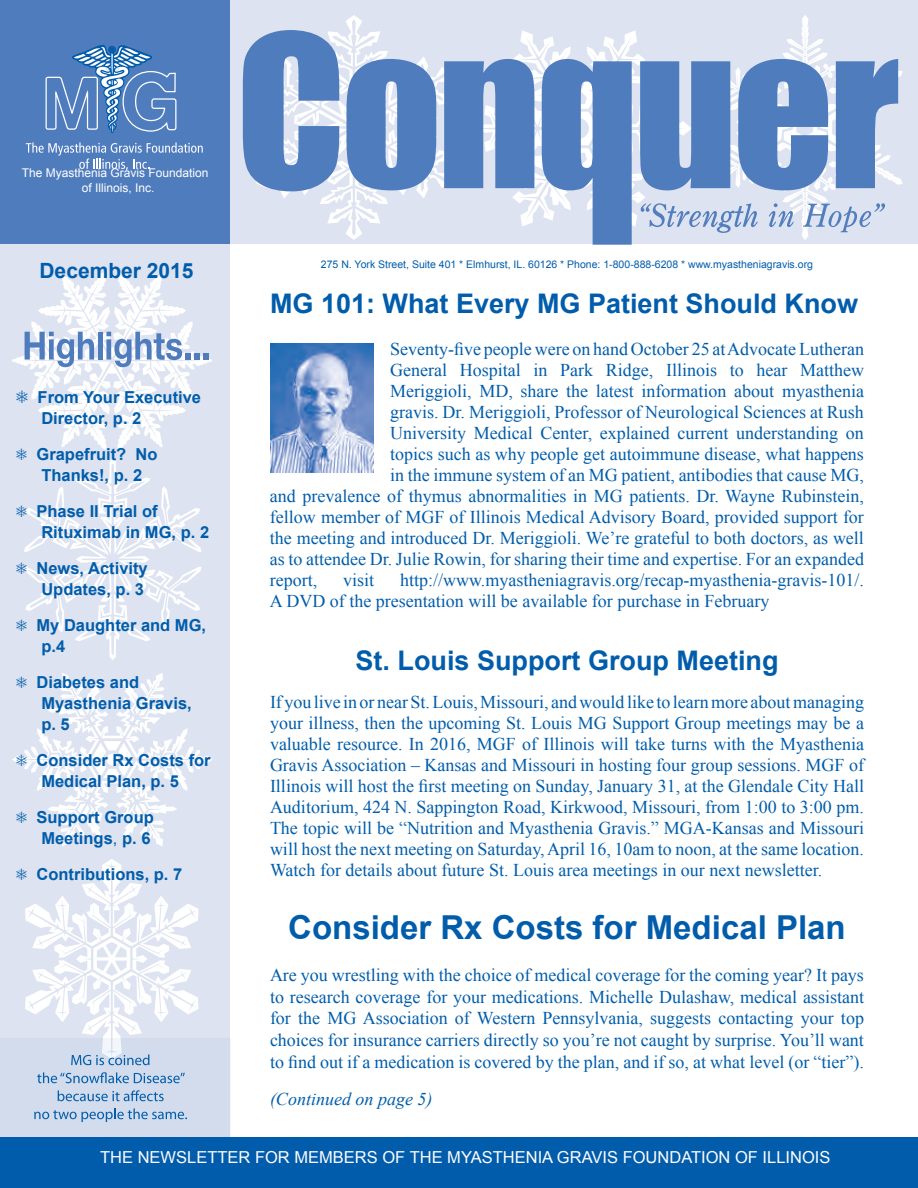
<style>
.page{position:relative;width:918px;height:1188px;background:#fff}
.page>*{position:absolute;margin:0;border:0;box-sizing:border-box;transform-origin:0 0}
.t1{font:700 33px "Arial";color:#015dab}
.t2{font:700 27px "Arial";color:#015dab}
.t3{font:700 21px "Arial";color:#015dab}
.t4{font:18px/21px "Times New Roman";color:#015dab;text-align:justify}
.t5{font:italic 18px "Times New Roman";color:#015dab}
.t6{font:700 16.5px/21px "Arial";color:#015dab}
.t7{font:16.5px "Arial";color:#fefcfd}
.t8{font:12px "Arial";color:#fff}
.t9{font:10.5px "Arial";color:#015dab}
.s1{font-weight:400}
</style>
<div class="page">
<div style="left:0;top:243px;width:229px;height:900px;background:#dde3f1"></div>
<div style="left:224px;top:0;width:694px;height:243px;background:#dde3f1"></div>
<div style="left:0;top:1038px;width:231px;height:105px;background:#d2dced"></div>
<div style="left:0;top:0;width:230px;height:243px;background:#4f7cbd"></div>
<svg style="left:45px;top:44px;width:132px;height:89px"></svg>
<svg style="left:243px;top:30px;width:655px;height:215px"></svg>
<svg style="left:641px;top:203px;width:117px;height:30px"></svg>
<svg style="left:769px;top:203px;width:25px;height:24px"></svg>
<svg style="left:803px;top:203px;width:82px;height:29px"></svg>
<svg style="left:26px;top:142px;width:177px;height:28px"></svg>
<svg style="left:37px;top:1072px;width:148px;height:11px"></svg>
<svg style="left:58px;top:1090px;width:106px;height:11px"></svg>
<svg style="left:34px;top:1108px;width:153px;height:14px"></svg>
<div style="left:0;top:1138px;width:918px;height:50px;background:#015dab"></div>
<img style="left:270px;top:343px;width:104px;height:130px">
<svg style="left:12px;top:271px;width:200px;height:389px"></svg>
<svg style="left:12px;top:673px;width:200px;height:173px"></svg>
<svg style="left:25px;top:859px;width:173px;height:206px"></svg>
<p class="t8" style="left:22px;top:165px;width:188px">The Myasthenia Gravis Foundation</p>
<p class="t8" style="left:82px;top:180px;width:74px">of Illinois, Inc.</p>
<p class="t3" style="left:39px;top:256px;width:156px">December 2015</p>
<p class="t6" style="left:38px;top:387px;width:165px">From Your Executive<br>Director, p. 2</p>
<p class="t6" style="left:37px;top:444px;width:123px">Grapefruit? No<br>Thanks!, p. 2</p>
<p class="t6" style="left:37px;top:501px;width:174px">Phase II Trial of<br>Rituximab in MG, p. 2</p>
<p class="t6" style="left:37px;top:558px;width:113px">News, Activity<br>Updates, p. 3</p>
<p class="t6" style="left:37px;top:615px;width:171px">My Daughter and MG, p.4</p>
<p class="t6" style="left:37px;top:672px;width:157px">Diabetes and<br>Myasthenia Gravis, p. 5</p>
<p class="t6" style="left:37px;top:750px;width:176px">Consider Rx Costs for<br>Medical Plan, p. 5</p>
<p class="t6" style="left:37px;top:807px;width:119px">Support Group<br>Meetings<span class="s1">,</span> p. 6</p>
<p class="t6" style="left:37px;top:864px;width:147px">Contributions, p. 7</p>
<p class="t9" style="left:321px;top:258px;width:494px">275 N. York Street, Suite 401 * Elmhurst, IL. 60126 * Phone: 1-800-888-6208 * www.myastheniagravis.org</p>
<p class="t2" style="left:270px;top:285px;width:590px">MG 101: What Every MG Patient Should Know</p>
<p class="t4" style="left:390px;top:338px;width:475px">Seventy-five people were on hand October 25 at Advocate Lutheran</p>
<p class="t4" style="left:390px;top:359px;width:475px">General Hospital in Park Ridge, Illinois to hear Matthew</p>
<p class="t4" style="left:390px;top:380px;width:475px">Meriggioli, MD, share the latest information about myasthenia</p>
<p class="t4" style="left:390px;top:401px;width:475px">gravis. Dr. Meriggioli, Professor of Neurological Sciences at Rush</p>
<p class="t4" style="left:390px;top:422px;width:475px">University Medical Center, explained current understanding on</p>
<p class="t4" style="left:390px;top:443px;width:475px">topics such as why people get autoimmune disease, what happens</p>
<p class="t4" style="left:390px;top:464px;width:475px">in the immune system of an MG patient, antibodies that cause MG,</p>
<p class="t4" style="left:270px;top:485px;width:596px">and prevalence of thymus abnormalities in MG patients. Dr. Wayne Rubinstein,</p>
<p class="t4" style="left:270px;top:506px;width:595px">fellow member of MGF of Illinois Medical Advisory Board, provided support for</p>
<p class="t4" style="left:270px;top:527px;width:596px">the meeting and introduced Dr. Meriggioli. We’re grateful to both doctors, as well</p>
<p class="t4" style="left:270px;top:548px;width:596px">as to attendee Dr. Julie Rowin, for sharing their time and expertise. For an expanded</p>
<p class="t4" style="left:270px;top:569px;width:49px">report,</p>
<p class="t4" style="left:343px;top:569px;width:33px">visit</p>
<p class="t4" style="left:270px;top:569px;width:596px;text-indent:130px">http://www.myastheniagravis.org/recap-myasthenia-gravis-101/.<br>A DVD of the presentation will be available for purchase in February</p>
<p class="t2" style="left:356px;top:643px;width:425px">St. Louis Support Group Meeting</p>
<p class="t4" style="left:270px;top:691px;width:596px">If you live in or near St. Louis, Missouri, and would like to learn more about managing your illness, then the upcoming St. Louis MG Support Group meetings may be a valuable resource. In 2016, MGF of Illinois will take turns with the Myasthenia Gravis Association – Kansas and Missouri in hosting four group sessions. MGF of Illinois will host the first meeting on Sunday, January 31, at the Glendale City Hall Auditorium, 424 N. Sappington Road, Kirkwood, Missouri, from 1:00 to 3:00 pm.<br>The topic will be “Nutrition and Myasthenia Gravis.” MGA-Kansas and Missouri will host the next meeting on Saturday, April 16, 10am to noon, at the same location.<br>Watch for details about future St. Louis area meetings in our next newsletter.</p>
<p class="t1" style="left:288px;top:905px;width:559px">Consider Rx Costs for Medical Plan</p>
<p class="t4" style="left:270px;top:964px;width:596px;line-height:21.6px">Are you wrestling with the choice of medical coverage for the coming year? It pays to research coverage for your medications. Michelle Dulashaw, medical assistant for the MG Association of Western Pennsylvania, suggests contacting your top choices for insurance carriers directly so you’re not caught by surprise. You’ll want to find out if a medication is covered by the plan, and if so, at what level (or “tier”).</p>
<p class="t5" style="left:270px;top:1087px;width:164px">(Continued on page 5)</p>
<p class="t7" style="left:100px;top:1147px;width:732px">THE NEWSLETTER FOR MEMBERS OF THE MYASTHENIA GRAVIS FOUNDATION OF ILLINOIS</p>
</div>
